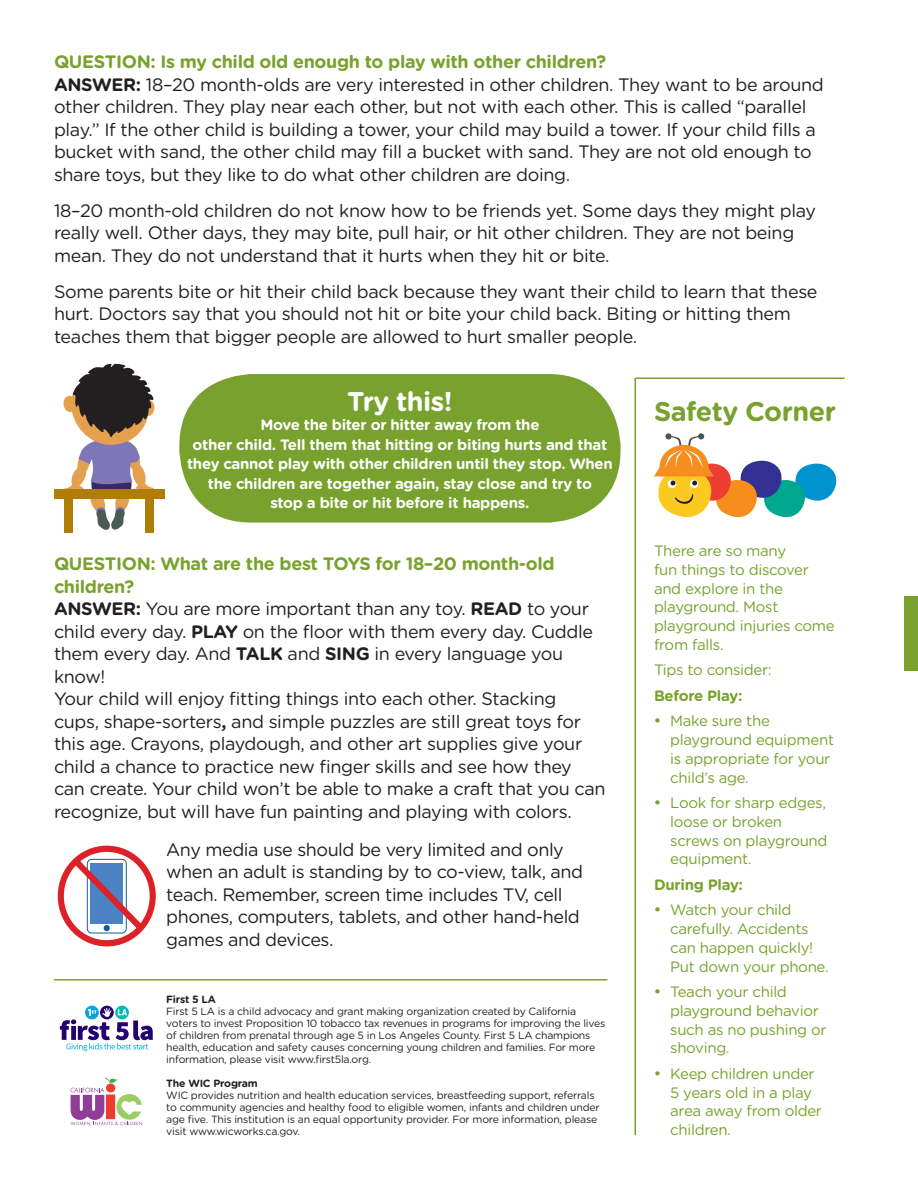
<style>
.page{position:relative;width:918px;height:1188px;background:#fff}
.page>*{position:absolute;margin:0;border:0;box-sizing:border-box;transform-origin:0 0}
.t1{font:700 27px "Gotham Rounded";letter-spacing:-.02em;color:#78a22d}
.t2{font:700 27px "Gotham Rounded";letter-spacing:-.02em;color:#fff}
.t3{font:18px/22.5px "Gotham Rounded";letter-spacing:-.02em;color:#231f20}
.t4{font:700 18px/22.5px "Gotham Rounded";letter-spacing:-.02em;color:#78a22d}
.List_Paragraph{font:15px/18.8px "Gotham Rounded";letter-spacing:-.02em;color:#78a22d}
.t5{font:700 15px/19.5px "Gotham Rounded";letter-spacing:-.02em;color:#fff;text-align:center}
.t6{font:700 15px "Gotham Rounded";letter-spacing:-.02em;color:#78a22d}
.t7{font:10.5px/12px "Gotham Rounded";letter-spacing:-.02em;color:#231f20}
.t8{font:700 10.5px "Gotham Rounded";letter-spacing:-.02em;color:#231f20}
.s1{font-weight:700}
</style>
<div class="page">
<hr style="left:54px;top:979px;width:554px;height:1px;background:#78a22d">
<hr style="left:635px;top:377px;width:209px;height:2px;background:#78a22d">
<hr style="left:634px;top:378px;width:2px;height:757px;background:#78a22d">
<div style="left:115px;top:1006px;width:14px;height:13px;background:#00bbb5;border-radius:50%"></div>
<div style="left:100px;top:1006px;width:14px;height:13px;background:#22036f;border-radius:50%"></div>
<div style="left:85px;top:1006px;width:14px;height:13px;background:#00a2df;border-radius:50%"></div>
<svg style="left:60px;top:1008px;width:93px;height:43px"></svg>
<svg style="left:71px;top:1078px;width:71px;height:48px"></svg>
<svg style="left:654px;top:433px;width:182px;height:84px"></svg>
<div style="left:904px;top:596px;width:14px;height:75px;background:#78a22d"></div>
<div style="left:179px;top:374px;width:442px;height:149px;background:#78a22d;border-radius:72px"></div>
<div style="left:54px;top:489px;width:110px;height:10px;background:#b07d06"></div>
<div style="left:145px;top:495px;width:9px;height:38px;background:#b07d06"></div>
<div style="left:64px;top:495px;width:9px;height:38px;background:#b07d06"></div>
<svg style="left:63px;top:364px;width:92px;height:166px"></svg>
<svg style="left:58px;top:846px;width:98px;height:100px"></svg>
<p class="t4" style="left:54px;top:50px;width:554px">QUESTION: Is my child old enough to play with other children?</p>
<p class="t3" style="left:54px;top:72px;width:771px"><span class="s1">ANSWER:</span> 18–20 month-olds are very interested in other children. They want to be around other children. They play near each other, but not with each other. This is called “parallel play.” If the other child is building a tower, your child may build a tower. If your child fills a bucket with sand, the other child may fill a bucket with sand. They are not old enough to share toys, but they like to do what other children are doing.</p>
<p class="t3" style="left:54px;top:198px;width:764px">18–20 month-old children do not know how to be friends yet. Some days they might play really well. Other days, they may bite, pull hair, or hit other children. They are not being mean. They do not understand that it hurts when they hit or bite.</p>
<p class="t3" style="left:54px;top:279px;width:765px">Some parents bite or hit their child back because they want their child to learn that these hurt. Doctors say that you should not hit or bite your child back. Biting or hitting them teaches them that bigger people are allowed to hurt smaller people.</p>
<p class="t2" style="left:347px;top:381px;width:107px">Try this!</p>
<p class="t5" style="left:260px;top:415px;width:281px">Move the biter or hitter away from the</p>
<p class="t5" style="left:187px;top:434px;width:427px">other child. Tell them that hitting or biting hurts and that they cannot play with other children until they stop. When the children are together again, stay close and try to</p>
<p class="t5" style="left:270px;top:493px;width:260px">stop a bite or hit before it happens.</p>
<p class="t4" style="left:54px;top:552px;width:502px">QUESTION: What are the best TOYS for 18–20 month-old children?</p>
<p class="t3" style="left:54px;top:597px;width:541px"><span class="s1">ANSWER:</span> You are more important than any toy. <span class="s1">READ</span> to your child every day. <span class="s1">PLAY</span> on the floor with them every day. Cuddle them every day. And <span class="s1">TALK</span> and <span class="s1">SING</span> in every language you know!</p>
<p class="t3" style="left:54px;top:687px;width:553px">Your child will enjoy fitting things into each other. Stacking cups, shape-sorters<span class="s1">,</span> and simple puzzles are still great toys for this age. Crayons, playdough, and other art supplies give your child a chance to practice new finger skills and see how they can create. Your child won’t be able to make a craft that you can recognize, but will have fun painting and playing with colors.</p>
<p class="t3" style="left:166px;top:837px;width:418px">Any media use should be very limited and only when an adult is standing by to co-view, talk, and teach. Remember, screen time includes TV, cell phones, computers, tablets, and other hand-held games and devices.</p>
<p class="t8" style="left:166px;top:992px;width:51px">First 5 LA</p>
<p class="t7" style="left:166px;top:1005px;width:441px">First 5 LA is a child advocacy and grant making organization created by California voters to invest Proposition 10 tobacco tax revenues in programs for improving the lives of children from prenatal through age 5 in Los Angeles County. First 5 LA champions health, education and safety causes concerning young children and families. For more information, please visit www.first5la.org.</p>
<p class="t8" style="left:166px;top:1076px;width:93px">The WIC Program</p>
<p class="t7" style="left:166px;top:1089px;width:435px">WIC provides nutrition and health education services, breastfeeding support, referrals to community agencies and healthy food to eligible women, infants and children under age five. This institution is an equal opportunity provider. For more information, please visit www.wicworks.ca.gov.</p>
<p class="t1" style="left:654px;top:392px;width:184px">Safety Corner</p>
<p class="List_Paragraph" style="left:654px;top:541px;width:182px">There are so many<br>fun things to discover and explore in the playground. Most playground injuries come from falls.</p>
<p class="List_Paragraph" style="left:654px;top:660px;width:119px">Tips to consider:</p>
<p class="t6" style="left:654px;top:685px;width:90px">Before Play:</p>
<p class="List_Paragraph" style="left:670px;top:711px;width:165px;text-indent:-16px">• Make sure the playground equipment is appropriate for your child’s age.</p>
<p class="List_Paragraph" style="left:670px;top:793px;width:159px;text-indent:-16px">• Look for sharp edges, loose or broken screws on playground equipment.</p>
<p class="t6" style="left:654px;top:874px;width:91px">During Play:</p>
<p class="List_Paragraph" style="left:670px;top:900px;width:160px;text-indent:-16px">• Watch your child carefully. Accidents can happen quickly!<br>Put down your phone.</p>
<p class="List_Paragraph" style="left:670px;top:982px;width:158px;text-indent:-16px">• Teach your child playground behavior such as no pushing or shoving.</p>
<p class="List_Paragraph" style="left:670px;top:1064px;width:153px;text-indent:-16px">• Keep children under<br>5 years old in a play area away from older children.</p>
</div>
